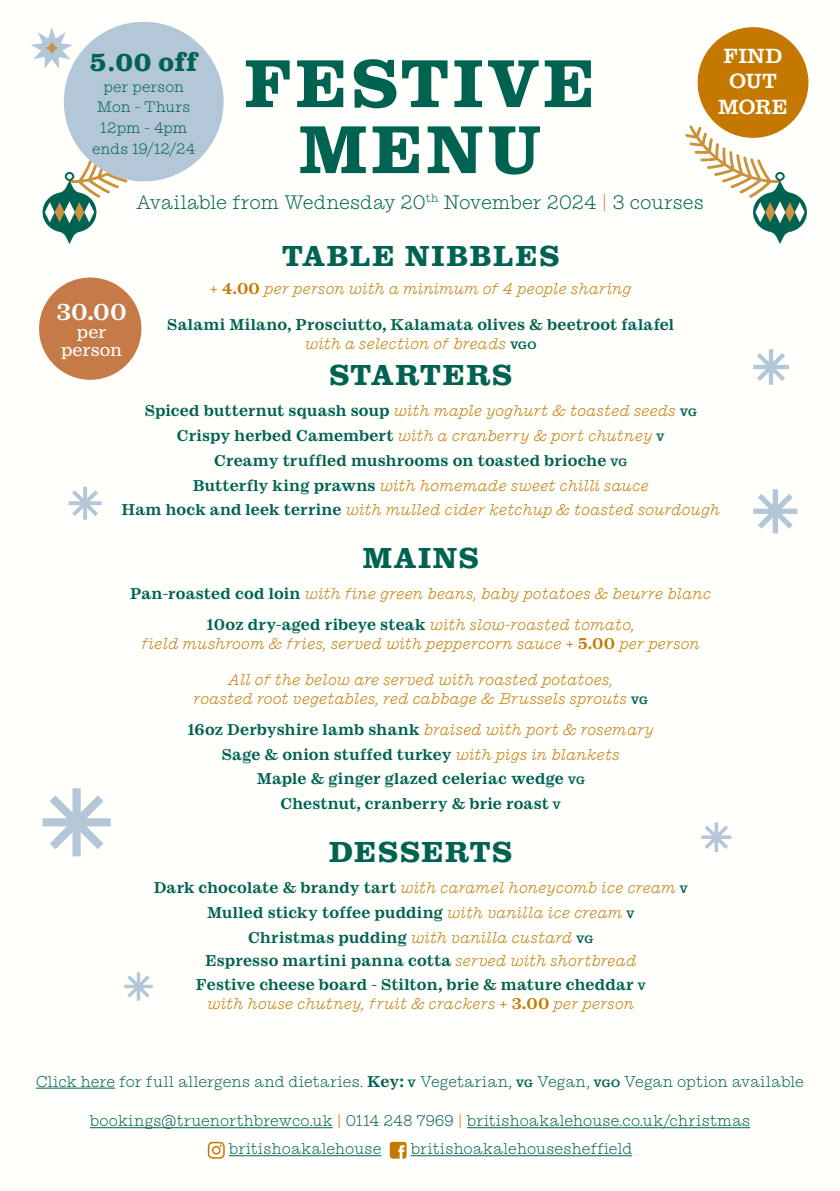
<style>
.page{position:relative;width:840px;height:1191px;background:#fff}
.page>*{position:absolute;margin:0;border:0;box-sizing:border-box;transform-origin:0 0}
.t1{font:700 70px/66px "Clarendon URW";letter-spacing:.055em;color:#006352;text-align:center}
.t2{font:700 30px "Clarendon URW";letter-spacing:.05em;color:#006352}
.t3{font:700 28px "Clarendon LT Std";color:#006352}
.t4{font:700 23.4px "Ionic No 5";color:#fff}
.t5{font:21.2px/25.6px "Clarendon URW";letter-spacing:.005em;color:#fffffc;text-align:center}
.t6{font:300 20px "Ionic No 5";letter-spacing:-.005em;color:#006352}
.t7{font:18px/18px "Ionic No 5";letter-spacing:.005em;color:#fff;text-align:center}
.t8{font:700 16px/24.8px "Ionic No 5";letter-spacing:.015em;color:#006352;text-align:center}
.t9{font:italic 300 16px/30.6px "Ionic No 5";letter-spacing:.01em;color:#c47800;text-align:center}
.t10{font:300 16px/28px "Ionic No 5";letter-spacing:.015em;color:#006352}
.t11{font:300 15.4px/20.6px "Ionic No 5";letter-spacing:.005em;color:#006352;text-align:center}
.s1{color:#cc913b}
.s2{font-weight:700;font-style:normal}
.s3{font-weight:300;font-style:italic;color:#c47800}
.s4{font-family:"Clarendon URW";font-weight:400;font-size:11.2px}
.s5{font-weight:700;font-style:normal;color:#006352}
.s6{font-family:"Clarendon URW";font-weight:400;font-style:normal;font-size:11.2px;color:#006352}
.s7{font-weight:700}
.s8{color:#c47800}
</style>
<div class="page">
<svg style="left:753px;top:349px;width:35px;height:36px"></svg>
<svg style="left:69px;top:487px;width:32px;height:32px"></svg>
<svg style="left:753px;top:489px;width:44px;height:44px"></svg>
<svg style="left:43px;top:788px;width:68px;height:68px"></svg>
<svg style="left:124px;top:972px;width:29px;height:28px"></svg>
<svg style="left:701px;top:822px;width:29px;height:30px"></svg>
<div style="left:697px;top:27px;width:111px;height:111px;background:#c47800;border-radius:50%"></div>
<hr style="left:36px;top:1087px;width:79px;height:1px;background:#006352">
<svg style="left:685px;top:125px;width:121px;height:119px"></svg>
<svg style="left:43px;top:125px;width:121px;height:119px"></svg>
<svg style="left:31px;top:27px;width:42px;height:42px"></svg>
<div style="left:39px;top:277px;width:102px;height:103px;background:#c57a48;border-radius:50%"></div>
<div style="left:64px;top:22px;width:159px;height:159px;background:#b3c7d9;border-radius:50%"></div>
<hr style="left:90px;top:1127px;width:242px;height:1px;background:#006352">
<hr style="left:466px;top:1127px;width:283px;height:1px;background:#006352">
<hr style="left:229px;top:1155px;width:152px;height:1px;background:#006352">
<hr style="left:410px;top:1155px;width:221px;height:1px;background:#006352">
<svg style="left:208px;top:1141px;width:17px;height:17px"></svg>
<svg style="left:389px;top:1141px;width:17px;height:17px"></svg>
<h3 class="t3" style="left:90px;top:45px;width:109px">5.00 off</h3>
<p class="t11" style="left:92px;top:76px;width:104px">per person<br>Mon - Thurs<br>12pm - 4pm ends 19/12/24</p>
<h1 class="t1" style="left:244px;top:47px;width:352px">FESTIVE<br>MENU</h1>
<p class="t6" style="left:136px;top:190px;width:569px">Available from Wednesday 20<sup>th</sup> November 2024 <span class="s1">|</span> 3 courses</p>
<h3 class="t5" style="left:717px;top:41px;width:71px">FIND<br>OUT<br>MORE</h3>
<h2 class="t2" style="left:282px;top:234px;width:279px">TABLE NIBBLES</h2>
<p class="t9" style="left:210px;top:273px;width:423px"><span class="s2">+ 4.00</span> per person with a minimum of 4 people sharing</p>
<p class="t8" style="left:167px;top:315px;width:508px;line-height:19.2px">Salami Milano, Prosciutto, Kalamata olives &amp; beetroot falafel <span class="s3">with a selection of breads</span> <span class="s4">VGO</span></p>
<h2 class="t2" style="left:329px;top:353px;width:184px">STARTERS</h2>
<p class="t8" style="left:121px;top:398px;width:600px">Spiced butternut squash soup <span class="s3">with maple yoghurt &amp; toasted seeds</span> <span class="s4">VG </span>Crispy herbed Camembert <span class="s3">with a cranberry &amp; port chutney</span> <span class="s4">V<br></span>Creamy truffled mushrooms on toasted brioche <span class="s4">VG<br></span>Butterfly king prawns <span class="s3">with homemade sweet chilli sauce<br></span>Ham hock and leek terrine <span class="s3">with mulled cider ketchup &amp; toasted sourdough</span></p>
<h2 class="t2" style="left:362px;top:536px;width:117px">MAINS</h2>
<p class="t9" style="left:130px;top:578px;width:582px"><span class="s5">Pan-roasted cod loin</span> with fine green beans, baby potatoes &amp; beurre blanc<br><span class="s5">10oz dry-aged ribeye steak</span> with slow-roasted tomato,</p>
<p class="t9" style="left:141px;top:628px;width:559px">field mushroom &amp; fries, served with peppercorn sauce <span class="s2">+ 5.00</span> per person</p>
<p class="t9" style="left:193px;top:670px;width:455px;line-height:19.2px">All of the below are served with roasted potatoes,<br>roasted root vegetables, red cabbage &amp; Brussels sprouts <span class="s6">VG</span></p>
<p class="t8" style="left:187px;top:717px;width:468px">16oz Derbyshire lamb shank <span class="s3">braised with port &amp; rosemary </span>Sage &amp; onion stuffed turkey <span class="s3">with pigs in blankets<br></span>Maple &amp; ginger glazed celeriac wedge <span class="s4">VG<br></span>Chestnut, cranberry &amp; brie roast <span class="s4">V</span></p>
<h2 class="t2" style="left:329px;top:830px;width:184px">DESSERTS</h2>
<p class="t8" style="left:154px;top:875px;width:535px">Dark chocolate &amp; brandy tart <span class="s3">with caramel honeycomb ice cream</span> <span class="s4">V </span>Mulled sticky toffee pudding <span class="s3">with vanilla ice cream</span> <span class="s4">V<br></span>Christmas pudding <span class="s3">with vanilla custard</span> <span class="s4">VG<br></span>Espresso martini panna cotta <span class="s3">served with shortbread<br></span>Festive cheese board - Stilton, brie &amp; mature cheddar <span class="s4">V</span></p>
<p class="t9" style="left:207px;top:988px;width:428px">with house chutney, fruit &amp; crackers <span class="s2">+ 3.00</span> per person</p>
<h3 class="t4" style="left:56px;top:297px;width:72px">30.00</h3>
<p class="t7" style="left:61px;top:322px;width:63px">per person</p>
<p class="t10" style="left:36px;top:1067px;width:768px">Click here for full allergens and dietaries. <span class="s7">Key:</span> <span class="s4">V</span> Vegetarian, <span class="s4">VG</span> Vegan, <span class="s4">VGO</span> Vegan option available</p>
<p class="t10" style="left:229px;top:1106px;width:522px;text-indent:-139px">bookings@truenorthbrewco.uk <span class="s8">|</span> 0114 248 7969 <span class="s8">|</span> britishoakalehouse.co.uk/christmas britishoakalehouse</p>
<p class="t10" style="left:410px;top:1134px;width:223px">britishoakalehousesheffield</p>
</div>
